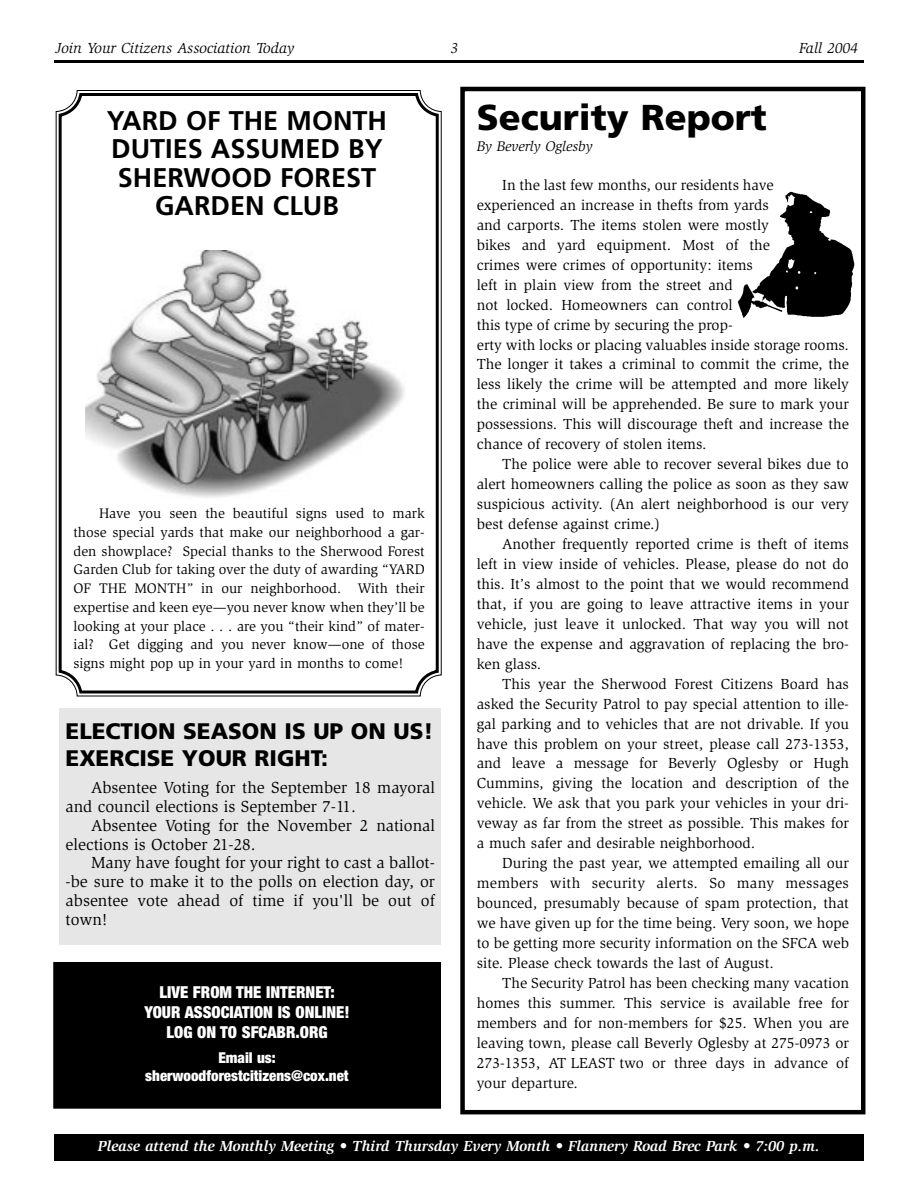
<style>
.page{position:relative;width:918px;height:1188px;background:#fff}
.page>*{position:absolute;margin:0;border:0;box-sizing:border-box;transform-origin:0 0}
.t1{font:900 36px "Frutiger";color:#000}
.t2{font:700 27px/28.5px "Frutiger";color:#000;text-align:center}
.t3{font:900 22.5px/27px "Frutiger";color:#000}
.t4{font:16.5px/18.8px "Slimbach";color:#000}
.t5{font:900 condensed 16.5px/19.8px "Helvetica Neue";color:#fff;text-align:center}
.t6{font:15px/20px "Slimbach";color:#000;text-align:justify}
.t7{font:italic 700 15px "Slimbach";color:#fff}
.t8{font:italic 15px "Slimbach";color:#000}
.t9{font:900 condensed 15px/18px "Helvetica Neue";color:#fff;text-align:center}
.t10{font:14.25px/18.8px "Slimbach";color:#000;text-align:justify}
.t11{font:italic 14.25px "Slimbach";color:#000}
</style>
<div class="page">
<svg style="left:57px;top:92px;width:383px;height:603px"></svg>
<div style="left:54px;top:1134px;width:810px;height:27px;background:#000"></div>
<hr style="left:54px;top:60px;width:810px;height:3px;background:#000">
<div style="left:460px;top:87px;width:405px;height:1027px;border:4px solid #000"></div>
<img style="left:737px;top:191px;width:117px;height:127px">
<div style="left:54px;top:963px;width:386px;height:145px;background:#000"></div>
<div style="left:53px;top:962px;width:388px;height:147px;border:2px solid #000"></div>
<div style="left:60px;top:709px;width:381px;height:236px;background:#e6e6e6"></div>
<img style="left:85px;top:251px;width:320px;height:247px">
<p class="t8" style="left:56px;top:42px;width:240px">Join Your Citizens Association Today</p>
<p class="t8" style="left:451px;top:42px;width:9px">3</p>
<p class="t8" style="left:799px;top:42px;width:60px">Fall 2004</p>
<h2 class="t2" style="left:107px;top:108px;width:282px">YARD OF THE MONTH<br>DUTIES ASSUMED BY<br>SHERWOOD FOREST<br>GARDEN CLUB</h2>
<h1 class="t1" style="left:477px;top:103px;width:292px">Security Report</h1>
<p class="t11" style="left:477px;top:141px;width:118px">By Beverly Oglesby</p>
<p class="t6" style="left:477px;top:176px;width:374px;text-align:left;text-indent:26px">In the last few months, our residents have experienced an increase in thefts from yards<br>and carports. The items stolen were mostly<br>bikes and yard equipment. Most of the<br>crimes were crimes of opportunity: items<br>left in plain view from the street and<br>not locked. Homeowners can control<br>this type of crime by securing the prop-<br>erty with locks or placing valuables inside storage rooms.<br>The longer it takes a criminal to commit the crime, the less likely the crime will be attempted and more likely the criminal will be apprehended. Be sure to mark your possessions. This will discourage theft and increase the chance of recovery of stolen items.</p>
<p class="t6" style="left:477px;top:455px;width:374px;text-indent:26px">The police were able to recover several bikes due to alert homeowners calling the police as soon as they saw suspicious activity. (An alert neighborhood is our very best defense against crime.)</p>
<p class="t6" style="left:477px;top:535px;width:374px;text-indent:26px">Another frequently reported crime is theft of items left in view inside of vehicles. Please, please do not do this. It’s almost to the point that we would recommend that, if you are going to leave attractive items in your vehicle, just leave it unlocked. That way you will not have the expense and aggravation of replacing the bro&shy;ken glass.</p>
<p class="t6" style="left:477px;top:675px;width:374px;text-indent:26px">This year the Sherwood Forest Citizens Board has asked the Security Patrol to pay special attention to ille&shy;gal parking and to vehicles that are not drivable. If you have this problem on your street, please call 273-1353, and leave a message for Beverly Oglesby or Hugh Cummins, giving the location and description of the vehicle. We ask that you park your vehicles in your dri&shy;veway as far from the street as possible. This makes for a much safer and desirable neighborhood.</p>
<p class="t6" style="left:477px;top:854px;width:374px;text-indent:26px">During the past year, we attempted emailing all our members with security alerts. So many messages bounced, presumably because of spam protection, that we have given up for the time being. Very soon, we hope to be getting more security information on the SFCA web site. Please check towards the last of August.</p>
<p class="t6" style="left:477px;top:974px;width:374px;text-indent:26px">The Security Patrol has been checking many vacation homes this summer. This service is available free for members and for non-members for $25. When you are leaving town, please call Beverly Oglesby at 275-0973 or 273-1353, AT LEAST two or three days in advance of your departure.</p>
<p class="t10" style="left:73px;top:505px;width:353px;text-indent:26px">Have you seen the beautiful signs used to mark those special yards that make our neighborhood a gar&shy;den showplace? Special thanks to the Sherwood Forest Garden Club for taking over the duty of awarding “YARD OF THE MONTH” in our neighborhood. With their expertise and keen eye—you never know when they’ll be looking at your place . . . are you “their kind” of mater&shy;ial? Get digging and you never know—one of those signs might pop up in your yard in months to come!</p>
<h3 class="t3" style="left:66px;top:719px;width:369px">ELECTION SEASON IS UP ON US!<br>EXERCISE YOUR RIGHT:</h3>
<p class="t4" style="left:66px;top:780px;width:371px;text-indent:25px">Absentee Voting for the September 18 mayoral and council elections is September 7-11.</p>
<p class="t4" style="left:66px;top:817px;width:371px;text-indent:26px">Absentee Voting for the November 2 national elections is October 21-28.</p>
<p class="t4" style="left:66px;top:855px;width:371px;text-align:justify;text-indent:26px">Many have fought for your right to cast a ballot--be sure to make it to the polls on election day, or absentee vote ahead of time if you'll be out of town!</p>
<p class="t5" style="left:145px;top:984px;width:206px">LIVE FROM THE INTERNET:<br>YOUR ASSOCIATION IS ONLINE!<br>LOG ON TO SFCABR.ORG</p>
<p class="t9" style="left:145px;top:1050px;width:205px">Email us: sherwoodforestcitizens@cox.net</p>
<p class="t7" style="left:98px;top:1141px;width:724px">Please attend the Monthly Meeting • Third Thursday Every Month • Flannery Road Brec Park • 7:00 p.m.</p>
</div>
